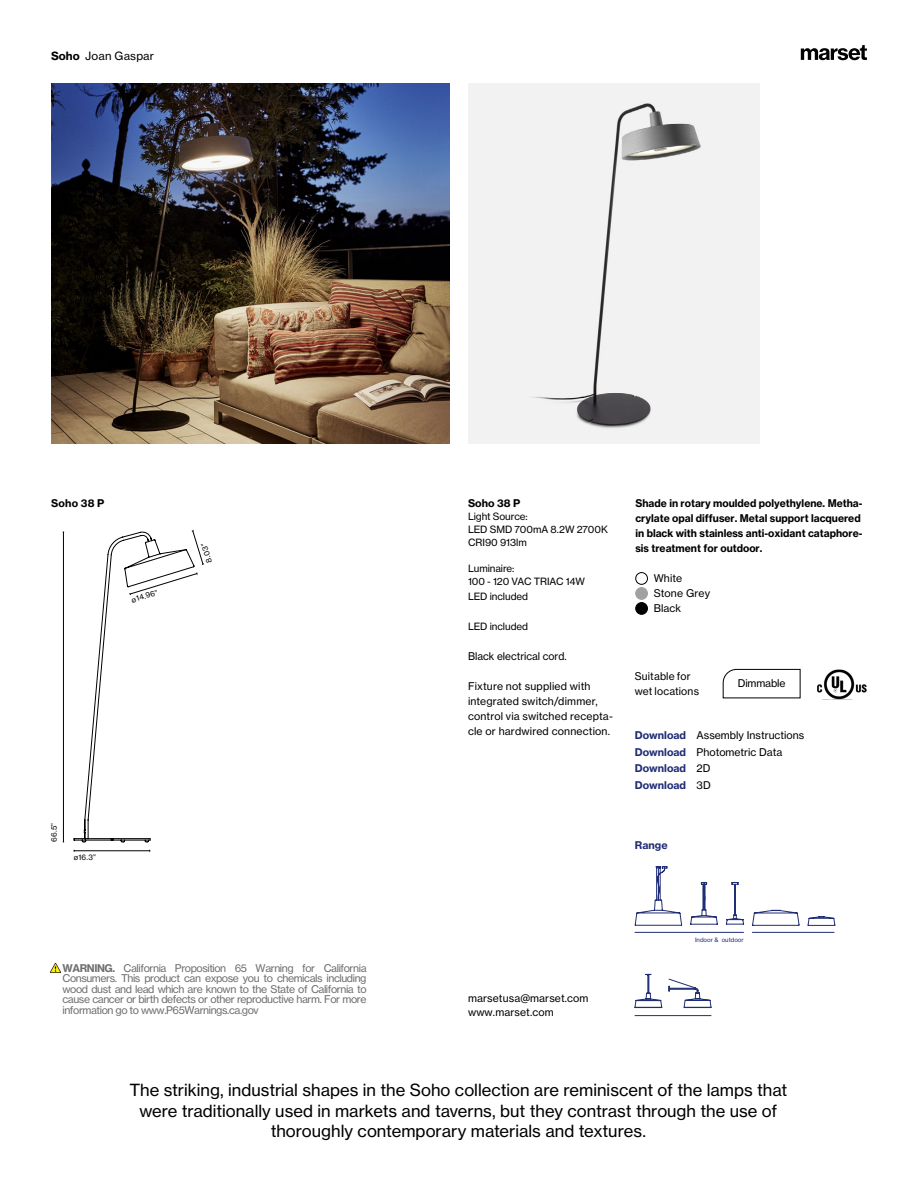
<style>
.page{position:relative;width:918px;height:1188px;background:#fff}
.page>*{position:absolute;margin:0;border:0;box-sizing:border-box;transform-origin:0 0}
.t1{font:16.5px/20.2px "N Haas Grotesk TX Pro 55 Rg";color:#000;text-align:center}
.t2{font:11.25px "N Haas Grotesk TX Pro 55 Rg";letter-spacing:.02em;color:#000}
.t3{font:10.5px/10.5px "N Haas Grotesk TX Pro 55 Rg";letter-spacing:-.04em;color:#706f6f;text-align:justify}
.t4{font:10.5px/15px "N Haas Grotesk TX Pro 55 Rg";letter-spacing:.01em;color:#000}
.t5{font:10.5px/15px "N Haas Grotesk TX Pro 75 Bd";color:#000}
.t6{font:10.5px/16.5px "N Haas Grotesk TX Pro 75 Bd";color:#202d76}
.t7{font:10.5px "N Haas Grotesk TX Pro 55 Rg";letter-spacing:-.01em;color:#000}
.t8{font:9.9px/12.9px "N Haas Grotesk TX Pro 55 Rg";letter-spacing:-.005em;color:#000}
.t9{font:7.5px "N Haas Grotesk TX Pro 55 Rg";color:#000}
.t10{font:6px "N Haas Grotesk TX Pro 55 Rg";color:#202d76}
.s1{font-family:"N Haas Grotesk TX Pro 75 Bd"}
.s2{font-family:"N Haas Grotesk TX Pro 75 Bd";color:#202d76}
.s3{font-family:"N Haas Grotesk TX Pro 55 Rg";color:#000}
</style>
<div class="page">
<svg style="left:801px;top:45px;width:66px;height:15px"></svg>
<img style="left:818px;top:669px;width:49px;height:30px">
<div style="left:635px;top:572px;width:13px;height:13px;border:1px solid #000;border-radius:50%"></div>
<div style="left:636px;top:588px;width:11px;height:11px;background:#a3a0a0;border-radius:50%"></div>
<div style="left:635px;top:587px;width:13px;height:13px;border:1px solid #a3a0a0;border-radius:50%"></div>
<div style="left:636px;top:603px;width:11px;height:11px;background:#000;border-radius:50%"></div>
<div style="left:635px;top:602px;width:13px;height:13px;border:1px solid #000;border-radius:50%"></div>
<svg style="left:635px;top:866px;width:47px;height:60px"></svg>
<svg style="left:690px;top:882px;width:28px;height:43px"></svg>
<hr style="left:635px;top:932px;width:109px;height:1px;background:#202d76">
<svg style="left:723px;top:669px;width:78px;height:30px"></svg>
<hr style="left:735px;top:885px;width:1px;height:30px;background:#202d76">
<svg style="left:732px;top:882px;width:6px;height:3px"></svg>
<svg style="left:726px;top:915px;width:18px;height:10px"></svg>
<svg style="left:808px;top:916px;width:27px;height:10px"></svg>
<svg style="left:752px;top:910px;width:48px;height:16px"></svg>
<hr style="left:752px;top:932px;width:82px;height:1px;background:#202d76">
<hr style="left:635px;top:1015px;width:76px;height:1px;background:#202d76">
<svg style="left:669px;top:979px;width:42px;height:29px"></svg>
<svg style="left:634px;top:974px;width:28px;height:34px"></svg>
<hr style="left:63px;top:532px;width:1px;height:310px;background:#000">
<hr style="left:74px;top:851px;width:76px;height:1px;background:#000">
<img style="left:51px;top:83px;width:399px;height:360px">
<div style="left:468px;top:83px;width:292px;height:360px;background:#f2f2f2"></div>
<svg style="left:73px;top:530px;width:131px;height:312px"></svg>
<svg style="left:51px;top:963px;width:10px;height:9px"></svg>
<p class="t2" style="left:51px;top:49px;width:105px"><span class="s1">Soho</span> Joan Gaspar</p>
<p class="t5" style="left:51px;top:496px;width:55px">Soho 38 P</p>
<p class="t9" style="left:130px;top:596px;width:29px;rotate:-17deg">ø14.96”</p>
<p class="t9" style="left:205px;top:564px;width:21px;rotate:-107deg">8.03”</p>
<p class="t9" style="left:50px;top:842px;width:21px;rotate:-90deg">66.5”</p>
<p class="t9" style="left:74px;top:852px;width:24px">ø16.3”</p>
<p class="t3" style="left:63px;top:963px;width:306px"><span class="s1">WARNING.</span> California Proposition 65 Warning for California Consumers. This product can expose you to chemicals including wood dust and lead which are known to the State of California to cause cancer or birth defects or other reproductive harm. For more information go to www.P65Warnings.ca.gov</p>
<p class="t5" style="left:468px;top:496px;width:54px">Soho 38 P</p>
<p class="t8" style="left:468px;top:510px;width:141px">Light Source:<br>LED SMD 700mA 8.2W 2700K<br>CRI90 913lm</p>
<p class="t8" style="left:468px;top:562px;width:119px">Luminaire:<br>100 - 120 VAC TRIAC 14W</p>
<p class="t8" style="left:468px;top:590px;width:62px">LED included</p>
<p class="t8" style="left:468px;top:620px;width:62px">LED included</p>
<p class="t4" style="left:468px;top:648px;width:100px">Black electrical cord.</p>
<p class="t4" style="left:468px;top:678px;width:146px">Fixture not supplied with integrated switch/dimmer, control via switched recepta&shy;cle or hardwired connection.</p>
<p class="t5" style="left:635px;top:496px;width:229px">Shade in rotary moulded polyethylene. Metha&shy;crylate opal diffuser. Metal support lacquered in black with stainless anti-oxidant cataphore&shy;sis treatment for outdoor.</p>
<p class="t4" style="left:654px;top:571px;width:58px">White<br>Stone Grey<br>Black</p>
<p class="t4" style="left:635px;top:669px;width:66px">Suitable for wet locations</p>
<p class="t7" style="left:738px;top:677px;width:49px">Dimmable</p>
<p class="t4" style="left:635px;top:727px;width:171px;line-height:16.5px"><span class="s2">Download</span> Assembly Instructions<br><span class="s2">Download</span> Photometric Data</p>
<p class="t6" style="left:635px;top:760px;width:77px">Download <span class="s3">2D<br></span>Download <span class="s3">3D</span></p>
<p class="t6" style="left:635px;top:837px;width:34px">Range</p>
<p class="t4" style="left:468px;top:992px;width:122px;line-height:13.5px">marsetusa@marset.com www.marset.com</p>
<p class="t10" style="left:695px;top:936px;width:50px">Indoor &amp; outdoor</p>
<h1 class="t1" style="left:129px;top:1080px;width:660px">The striking, industrial shapes in the Soho collection are reminiscent of the lamps that were traditionally used in markets and taverns, but they contrast through the use of thoroughly contemporary materials and textures.</h1>
</div>
